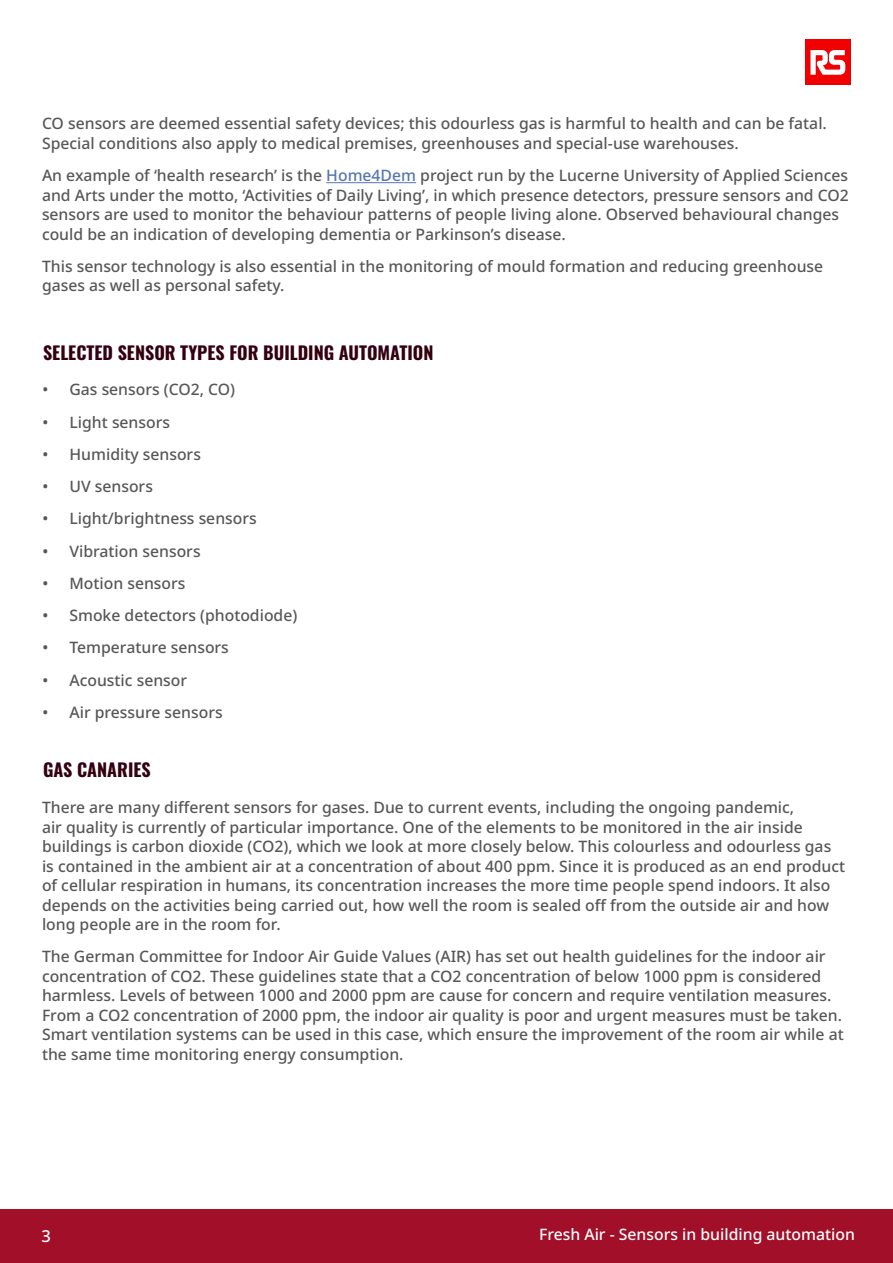
<style>
.page{position:relative;width:893px;height:1263px;background:#fff}
.page>*{position:absolute;margin:0;border:0;box-sizing:border-box;transform-origin:0 0}
.t1{font:700 18px "Oswald";color:#33000f}
.t2{font:500 16.5px "Noto Sans";color:#fff}
.t3{font:500 15.75px/19.5px "Noto Sans";color:#575756}
.t4{font:500 15.75px "Noto Sans";color:#fff}
.s1{color:#5576af}
</style>
<div class="page">
<div style="left:0;top:1209px;width:893px;height:54px;background:#a10f29"></div>
<div style="left:805px;top:40px;width:45px;height:45px;background:#f00000"></div>
<svg style="left:810px;top:50px;width:35px;height:25px"></svg>
<hr style="left:326px;top:182px;width:90px;height:1px;background:#5576af">
<p class="t3" style="left:42px;top:114px;width:786px">CO sensors are deemed essential safety devices; this odourless gas is harmful to health and can be fatal.<br>Special conditions also apply to medical premises, greenhouses and special-use warehouses.</p>
<p class="t3" style="left:42px;top:166px;width:808px">An example of ‘health research’ is the <span class="s1">Home4Dem</span> project run by the Lucerne University of Applied Sciences and Arts under the motto, ‘Activities of Daily Living’, in which presence detectors, pressure sensors and CO2 sensors are used to monitor the behaviour patterns of people living alone. Observed behavioural changes could be an indication of developing dementia or Parkinson’s disease.</p>
<p class="t3" style="left:42px;top:257px;width:783px">This sensor technology is also essential in the monitoring of mould formation and reducing greenhouse gases as well as personal safety.</p>
<p class="t1" style="left:43px;top:343px;width:392px">SELECTED SENSOR TYPES FOR BUILDING AUTOMATION</p>
<p class="t3" style="left:42px;top:380px;width:194px">• Gas sensors (CO2, CO)</p>
<p class="t3" style="left:42px;top:412px;width:129px">• Light sensors</p>
<p class="t3" style="left:42px;top:445px;width:160px">• Humidity sensors</p>
<p class="t3" style="left:42px;top:477px;width:112px">• UV sensors</p>
<p class="t3" style="left:42px;top:509px;width:216px">• Light/brightness sensors</p>
<p class="t3" style="left:42px;top:541px;width:160px">• Vibration sensors</p>
<p class="t3" style="left:42px;top:574px;width:145px">• Motion sensors</p>
<p class="t3" style="left:42px;top:606px;width:256px">• Smoke detectors (photodiode)</p>
<p class="t3" style="left:42px;top:638px;width:188px">• Temperature sensors</p>
<p class="t3" style="left:42px;top:670px;width:146px">• Acoustic sensor</p>
<p class="t3" style="left:42px;top:703px;width:182px">• Air pressure sensors</p>
<p class="t1" style="left:43px;top:760px;width:109px">GAS CANARIES</p>
<p class="t3" style="left:42px;top:798px;width:805px">There are many different sensors for gases. Due to current events, including the ongoing pandemic,<br>air quality is currently of particular importance. One of the elements to be monitored in the air inside buildings is carbon dioxide (CO2), which we look at more closely below. This colourless and odourless gas is contained in the ambient air at a concentration of about 400 ppm. Since it is produced as an end product of cellular respiration in humans, its concentration increases the more time people spend indoors. It also depends on the activities being carried out, how well the room is sealed off from the outside air and how long people are in the room for.</p>
<p class="t3" style="left:42px;top:947px;width:803px">The German Committee for Indoor Air Guide Values (AIR) has set out health guidelines for the indoor air concentration of CO2. These guidelines state that a CO2 concentration of below 1000 ppm is considered harmless. Levels of between 1000 and 2000 ppm are cause for concern and require ventilation measures.<br>From a CO2 concentration of 2000 ppm, the indoor air quality is poor and urgent measures must be taken.<br>Smart ventilation systems can be used in this case, which ensure the improvement of the room air while at the same time monitoring energy consumption.</p>
<p class="t2" style="left:42px;top:1224px;width:11px">3</p>
<p class="t4" style="left:539px;top:1223px;width:317px">Fresh Air - Sensors in building automation</p>
</div>
